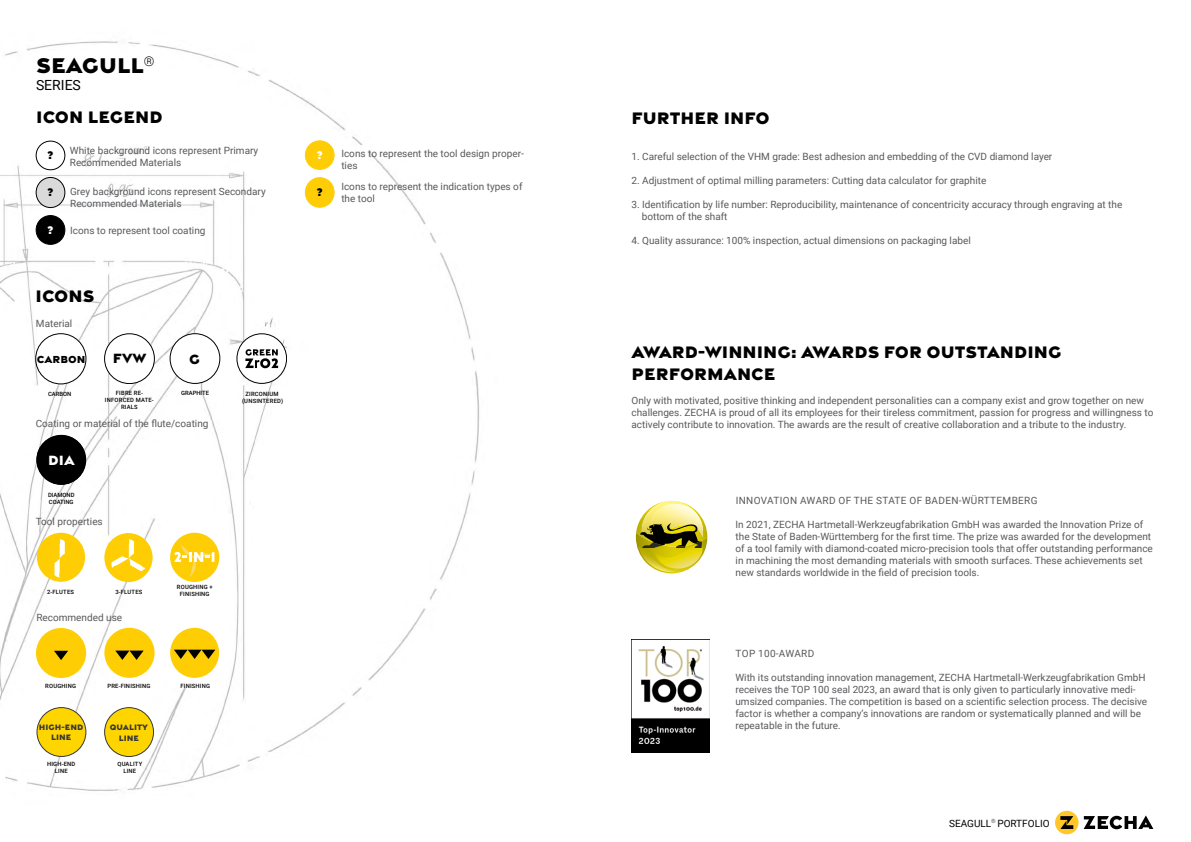
<style>
.page{position:relative;width:1191px;height:842px;background:#fff}
.page>*{position:absolute;margin:0;border:0;box-sizing:border-box;transform-origin:0 0}
.t1{font:23px "Zecha 2030";color:#000}
.t2{font:18px/22px "Zecha 2030";color:#000}
.t3{font:18px "Zecha 2030";color:#000101}
.t4{font:14.5px "Zecha 2030";color:#fff}
.t5{font:14.5px "Zecha 2030";color:#000101}
.t6{font:14.5px "Zecha 2030";color:#000}
.t7{font:14px "Roboto";color:#000}
.t8{font:12px "Zecha 2030";color:#000}
.t9{font:12px "Zecha 2030";color:#fff}
.t10{font:11px "Zecha 2030";color:#000}
.t11{font:10px/12px "Roboto";color:#58595b}
.t12{font:10px "Roboto";letter-spacing:.035em;color:#58595b}
.t13{font:10px "Roboto";color:#000}
.t14{font:8.5px/10.2px "Zecha 2030";color:#383838;text-align:center}
.t15{font:500 5.8px/7px "Roboto";letter-spacing:.035em;color:#000;text-align:center}
.t16{font:500 5.8px/7px "Roboto";color:#000}
</style>
<div class="page">
<img style="left:0;top:41px;width:479px;height:752px">
<img style="left:631px;top:639px;width:78px;height:113px">
<div style="left:1055px;top:811px;width:23px;height:23px;background:#ffc729;border-radius:50%"></div>
<svg style="left:1060px;top:816px;width:13px;height:13px"></svg>
<svg style="left:1083px;top:815px;width:70px;height:14px"></svg>
<svg style="left:635px;top:500px;width:72px;height:74px"></svg>
<div style="left:37px;top:435px;width:49px;height:50px;background:#000;border-radius:50%"></div>
<div style="left:170px;top:334px;width:50px;height:49px;background:#fff;border-radius:50%"></div>
<div style="left:170px;top:334px;width:50px;height:50px;border:1px solid #000;border-radius:50%"></div>
<div style="left:36px;top:141px;width:29px;height:29px;background:#fff;border-radius:50%"></div>
<div style="left:36px;top:141px;width:29px;height:29px;border:1px solid #000;border-radius:50%"></div>
<div style="left:36px;top:177px;width:29px;height:31px;background:#dadada;border-radius:50%"></div>
<div style="left:36px;top:177px;width:29px;height:31px;border:1px solid #000;border-radius:50%"></div>
<div style="left:36px;top:216px;width:29px;height:28px;background:#000;border-radius:50%"></div>
<div style="left:36px;top:215px;width:29px;height:29px;border:1px solid #000;border-radius:50%"></div>
<div style="left:305px;top:141px;width:29px;height:28px;background:#ffcd05;border-radius:50%"></div>
<div style="left:305px;top:141px;width:29px;height:29px;border:1px solid #ffcd05;border-radius:50%"></div>
<div style="left:305px;top:178px;width:29px;height:29px;background:#ffcd05;border-radius:50%"></div>
<div style="left:305px;top:178px;width:29px;height:29px;border:1px solid #ffcd05;border-radius:50%"></div>
<div style="left:36px;top:628px;width:50px;height:50px;background:#ffcd03;border-radius:50%"></div>
<svg style="left:54px;top:651px;width:14px;height:9px"></svg>
<div style="left:104px;top:628px;width:51px;height:50px;background:#ffcd03;border-radius:50%"></div>
<svg style="left:115px;top:651px;width:29px;height:9px"></svg>
<div style="left:170px;top:628px;width:49px;height:50px;background:#ffcd03;border-radius:50%"></div>
<svg style="left:174px;top:650px;width:41px;height:9px"></svg>
<div style="left:36px;top:334px;width:50px;height:50px;background:#fff;border-radius:50%"></div>
<div style="left:36px;top:334px;width:50px;height:50px;border:1px solid #000;border-radius:50%"></div>
<div style="left:170px;top:533px;width:49px;height:49px;background:#ffcd03;border-radius:50%"></div>
<svg style="left:174px;top:544px;width:40px;height:33px"></svg>
<div style="left:105px;top:334px;width:49px;height:50px;background:#fff;border-radius:50%"></div>
<div style="left:104px;top:334px;width:50px;height:50px;border:1px solid #000101;border-radius:50%"></div>
<div style="left:237px;top:334px;width:49px;height:49px;background:#fff;border-radius:50%"></div>
<div style="left:237px;top:334px;width:50px;height:49px;border:1px solid #000101;border-radius:50%"></div>
<svg style="left:245px;top:349px;width:33px;height:19px"></svg>
<div style="left:37px;top:533px;width:48px;height:49px;background:#ffcd03;border-radius:50%"></div>
<svg style="left:55px;top:539px;width:10px;height:39px"></svg>
<div style="left:104px;top:533px;width:49px;height:49px;background:#ffcd03;border-radius:50%"></div>
<svg style="left:110px;top:539px;width:35px;height:32px"></svg>
<div style="left:105px;top:708px;width:48px;height:48px;background:#ffd500;border-radius:50%"></div>
<div style="left:104px;top:707px;width:50px;height:50px;border:1px solid #383838;border-radius:50%"></div>
<div style="left:37px;top:707px;width:49px;height:49px;background:#ffd500;border-radius:50%"></div>
<div style="left:37px;top:707px;width:49px;height:50px;border:1px solid #383838;border-radius:50%"></div>
<h1 class="t1" style="left:36px;top:50px;width:120px">SEAGULL<sup>®</sup></h1>
<h3 class="t7" style="left:36px;top:75px;width:46px">SERIES</h3>
<h2 class="t2" style="left:36px;top:105px;width:128px">ICON LEGEND</h2>
<p class="t8" style="left:47px;top:146px;width:8px">?</p>
<p class="t8" style="left:47px;top:184px;width:8px">?</p>
<p class="t9" style="left:47px;top:221px;width:8px">?</p>
<p class="t11" style="left:70px;top:144px;width:190px">White background icons represent Primary<br>Recommended Materials</p>
<p class="t11" style="left:70px;top:185px;width:197px">Grey background icons represent Secondary<br>Recommended Materials</p>
<p class="t11" style="left:70px;top:224px;width:137px">Icons to represent tool coating</p>
<h2 class="t2" style="left:36px;top:283px;width:60px">ICONS</h2>
<p class="t11" style="left:36px;top:317px;width:38px">Material</p>
<p class="t10" style="left:37px;top:352px;width:50px">CARBON</p>
<h3 class="t5" style="left:113px;top:348px;width:35px">FVW</h3>
<h3 class="t6" style="left:189px;top:349px;width:12px">G</h3>
<p class="t15" style="left:48px;top:390px;width:25px">CARBON</p>
<p class="t15" style="left:105px;top:390px;width:50px">FIBRE RE-<br>INFORCED MATE-<br>RIALS</p>
<p class="t16" style="left:181px;top:389px;width:29px">GRAPHITE</p>
<p class="t11" style="left:36px;top:417px;width:174px">Coating or material of the flute/coating</p>
<h3 class="t4" style="left:48px;top:450px;width:28px">DIA</h3>
<p class="t16" style="left:48px;top:491px;width:28px">DIAMOND<br>COATING</p>
<p class="t11" style="left:36px;top:515px;width:69px">Tool properties</p>
<p class="t15" style="left:47px;top:588px;width:28px">2-FLUTES</p>
<p class="t15" style="left:115px;top:588px;width:28px">3-FLUTES</p>
<p class="t15" style="left:177px;top:584px;width:37px">ROUGHING +<br>FINISHING</p>
<p class="t11" style="left:36px;top:611px;width:87px">Recommended use</p>
<p class="t15" style="left:45px;top:682px;width:32px">ROUGHING</p>
<p class="t15" style="left:107px;top:682px;width:44px">PRE-FINISHING</p>
<p class="t15" style="left:180px;top:682px;width:31px">FINISHING</p>
<p class="t14" style="left:39px;top:722px;width:46px">HIGH-END<br>LINE</p>
<p class="t14" style="left:110px;top:722px;width:40px">QUALITY<br>LINE</p>
<p class="t15" style="left:47px;top:761px;width:30px">HIGH-END<br>LINE</p>
<p class="t15" style="left:117px;top:761px;width:26px">QUALITY<br>LINE</p>
<p class="t15" style="left:242px;top:390px;width:42px">ZIRCONIUM (UNSINTERED)</p>
<p class="t9" style="left:316px;top:147px;width:8px">?</p>
<p class="t8" style="left:316px;top:183px;width:8px">?</p>
<p class="t11" style="left:341px;top:147px;width:184px">Icons to represent the tool design proper&shy;ties</p>
<p class="t11" style="left:341px;top:180px;width:183px">Icons to represent the indication types of the tool</p>
<h2 class="t3" style="left:631px;top:105px;width:140px">FURTHER INFO</h2>
<p class="t11" style="left:631px;top:150px;width:422px">1. Careful selection of the VHM grade: Best adhesion and embedding of the CVD diamond layer</p>
<p class="t11" style="left:631px;top:174px;width:356px">2. Adjustment of optimal milling parameters: Cutting data calculator for graphite</p>
<p class="t11" style="left:642px;top:198px;width:482px;text-indent:-10px">3. Identification by life number: Reproducibility, maintenance of concentricity accuracy through engraving at the bottom of the shaft</p>
<p class="t11" style="left:631px;top:234px;width:341px">4. Quality assurance: 100% inspection, actual dimensions on packaging label</p>
<h2 class="t2" style="left:631px;top:340px;width:431px">AWARD-WINNING: AWARDS FOR OUTSTANDING<br>PERFORMANCE</h2>
<p class="t11" style="left:631px;top:394px;width:523px">Only with motivated, positive thinking and independent personalities can a company exist and grow together on new challenges. ZECHA is proud of all its employees for their tireless commitment, passion for progress and willingness to actively contribute to innovation. The awards are the result of creative collaboration and a tribute to the industry.</p>
<p class="t12" style="left:735px;top:494px;width:303px">INNOVATION AWARD OF THE STATE OF BADEN-WÜRTTEMBERG</p>
<p class="t11" style="left:735px;top:518px;width:419px">In 2021, ZECHA Hartmetall-Werkzeugfabrikation GmbH was awarded the Innovation Prize of the State of Baden-Württemberg for the first time. The prize was awarded for the development of a tool family with diamond-coated micro-precision tools that offer outstanding performance in machining the most demanding materials with smooth surfaces. These achievements set new standards worldwide in the field of precision tools.</p>
<p class="t12" style="left:735px;top:646px;width:80px">TOP 100-AWARD</p>
<p class="t11" style="left:735px;top:671px;width:413px">With its outstanding innovation management, ZECHA Hartmetall-Werkzeugfabrikation GmbH receives the TOP 100 seal 2023, an award that is only given to particularly innovative medi&shy;umsized companies. The competition is based on a scientific selection process. The decisive factor is whether a company‘s innovations are random or systematically planned and will be repeatable in the future.</p>
<p class="t13" style="left:949px;top:816px;width:102px">SEAGULL<sup>®</sup> PORTFOLIO</p>
</div>
